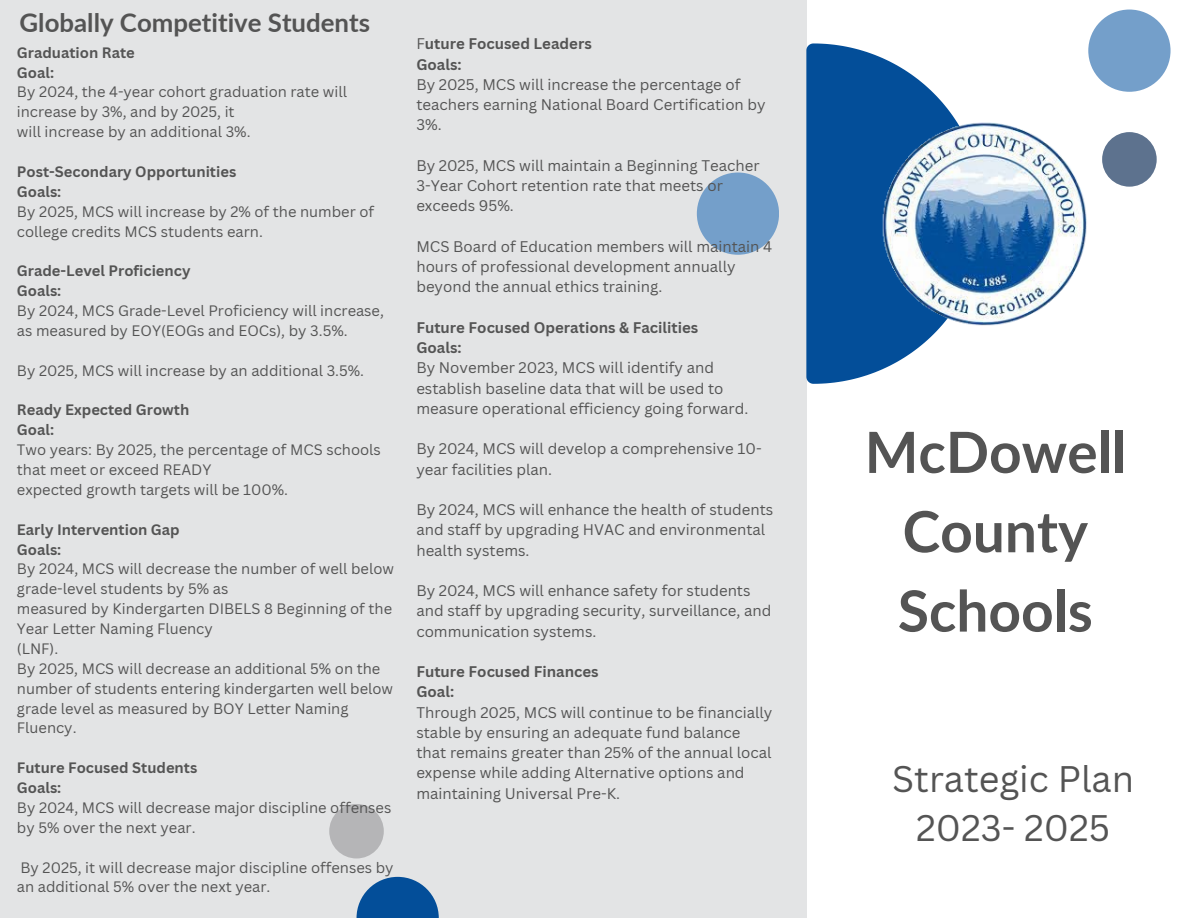
<style>
.page{position:relative;width:1188px;height:918px;background:#fff}
.page>*{position:absolute;margin:0;border:0;box-sizing:border-box;transform-origin:0 0}
.t1{font:700 56.85px/79.3px "Lato";color:#545454;text-align:center}
.t2{font:36px "Canva Sans";color:#545454}
.t3{font:700 25.8px "Lato";color:#545454}
.t4{font:15px/20.2px "Canva Sans";color:#545454}
.t5{font:700 15px "Canva Sans";color:#545454}
.t6{font:14.7px/20px "Canva Sans";color:#545454}
.t7{font:700 14.7px "Canva Sans";color:#545454}
.s1{font-weight:400}
</style>
<div class="page">
<div style="left:0;top:0;width:806px;height:918px;background:#e3e4e5"></div>
<div style="left:1102px;top:132px;width:55px;height:55px;background:#5d728e;border-radius:50%"></div>
<div style="left:697px;top:173px;width:82px;height:82px;background:#749fca;border-radius:50%"></div>
<svg style="left:357px;top:877px;width:82px;height:41px;fill:#034e99"></svg>
<div style="left:329px;top:804px;width:55px;height:54px;background:#b5b5b7;border-radius:50%"></div>
<div style="left:1088px;top:10px;width:83px;height:82px;background:#749fca;border-radius:50%"></div>
<svg style="left:806px;top:44px;width:148px;height:339px;fill:#034e99"></svg>
<img style="left:879px;top:117px;width:208px;height:210px">
<p class="t3" style="left:20px;top:6px;width:352px">Globally Competitive Students</p>
<p class="t7" style="left:17px;top:42px;width:119px">Graduation Rate</p>
<p class="t7" style="left:17px;top:62px;width:39px">Goal:</p>
<p class="t6" style="left:17px;top:82px;width:332px">By 2024, the 4-year cohort graduation rate will increase by 3%, and by 2025, it</p>
<p class="t6" style="left:17px;top:121px;width:235px">will increase by an additional 3%.</p>
<p class="t7" style="left:17px;top:161px;width:221px">Post-Secondary Opportunities</p>
<p class="t7" style="left:17px;top:181px;width:46px">Goals:</p>
<p class="t6" style="left:17px;top:201px;width:359px">By 2025, MCS will increase by 2% of the number of college credits MCS students earn.</p>
<p class="t7" style="left:17px;top:261px;width:175px">Grade-Level Proficiency</p>
<p class="t7" style="left:17px;top:280px;width:46px">Goals:</p>
<p class="t6" style="left:17px;top:300px;width:369px">By 2024, MCS Grade-Level Proficiency will increase, as measured by EOY(EOGs and EOCs), by 3.5%.</p>
<p class="t6" style="left:17px;top:360px;width:349px">By 2025, MCS will increase by an additional 3.5%.</p>
<p class="t7" style="left:17px;top:400px;width:174px">Ready Expected Growth</p>
<p class="t7" style="left:17px;top:420px;width:39px">Goal:</p>
<p class="t6" style="left:17px;top:439px;width:366px">Two years: By 2025, the percentage of MCS schools that meet or exceed READY</p>
<p class="t6" style="left:17px;top:479px;width:273px">expected growth targets will be 100%.</p>
<p class="t7" style="left:17px;top:519px;width:164px">Early Intervention Gap</p>
<p class="t7" style="left:17px;top:539px;width:46px">Goals:</p>
<p class="t6" style="left:17px;top:559px;width:379px">By 2024, MCS will decrease the number of well below grade-level students by 5% as</p>
<p class="t6" style="left:17px;top:599px;width:377px">measured by Kindergarten DIBELS 8 Beginning of the<br>Year Letter Naming Fluency</p>
<p class="t6" style="left:17px;top:638px;width:43px">(LNF).</p>
<p class="t6" style="left:17px;top:658px;width:378px">By 2025, MCS will decrease an additional 5% on the number of students entering kindergarten well below grade level as measured by BOY Letter Naming Fluency.</p>
<p class="t7" style="left:17px;top:757px;width:182px">Future Focused Students</p>
<p class="t7" style="left:17px;top:777px;width:46px">Goals:</p>
<p class="t6" style="left:17px;top:797px;width:376px">By 2024, MCS will decrease major discipline offenses by 5% over the next year.</p>
<p class="t6" style="left:17px;top:857px;width:378px">By 2025, it will decrease major discipline offenses by an additional 5% over the next year.</p>
<p class="t5" style="left:416px;top:33px;width:177px"><span class="s1">F</span>uture Focused Leaders</p>
<p class="t5" style="left:416px;top:54px;width:47px">Goals:</p>
<p class="t4" style="left:416px;top:74px;width:351px">By 2025, MCS will increase the percentage of teachers earning National Board Certification by<br>3%.</p>
<p class="t4" style="left:416px;top:155px;width:345px">By 2025, MCS will maintain a Beginning Teacher<br>3-Year Cohort retention rate that meets or exceeds 95%.</p>
<p class="t4" style="left:416px;top:236px;width:357px">MCS Board of Education members will maintain 4 hours of professional development annually beyond the annual ethics training.</p>
<p class="t5" style="left:416px;top:317px;width:284px">Future Focused Operations &amp; Facilities</p>
<p class="t5" style="left:416px;top:337px;width:47px">Goals:</p>
<p class="t4" style="left:416px;top:357px;width:334px">By November 2023, MCS will identify and establish baseline data that will be used to measure operational efficiency going forward.</p>
<p class="t4" style="left:416px;top:438px;width:347px">By 2024, MCS will develop a comprehensive 10- year facilities plan.</p>
<p class="t4" style="left:416px;top:499px;width:358px">By 2024, MCS will enhance the health of students and staff by upgrading HVAC and environmental health systems.</p>
<p class="t4" style="left:416px;top:580px;width:357px">By 2024, MCS will enhance safety for students and staff by upgrading security, surveillance, and communication systems.</p>
<p class="t5" style="left:416px;top:661px;width:184px">Future Focused Finances</p>
<p class="t5" style="left:416px;top:681px;width:39px">Goal:</p>
<p class="t4" style="left:416px;top:702px;width:358px">Through 2025, MCS will continue to be financially stable by ensuring an adequate fund balance that remains greater than 25% of the annual local expense while adding Alternative options and maintaining Universal Pre-K.</p>
<p class="t1" style="left:865px;top:411px;width:263px">McDowell<br>County<br>Schools</p>
<p class="t2" style="left:892px;top:753px;width:243px">Strategic Plan</p>
<p class="t2" style="left:916px;top:803px;width:196px">2023- 2025</p>
</div>
